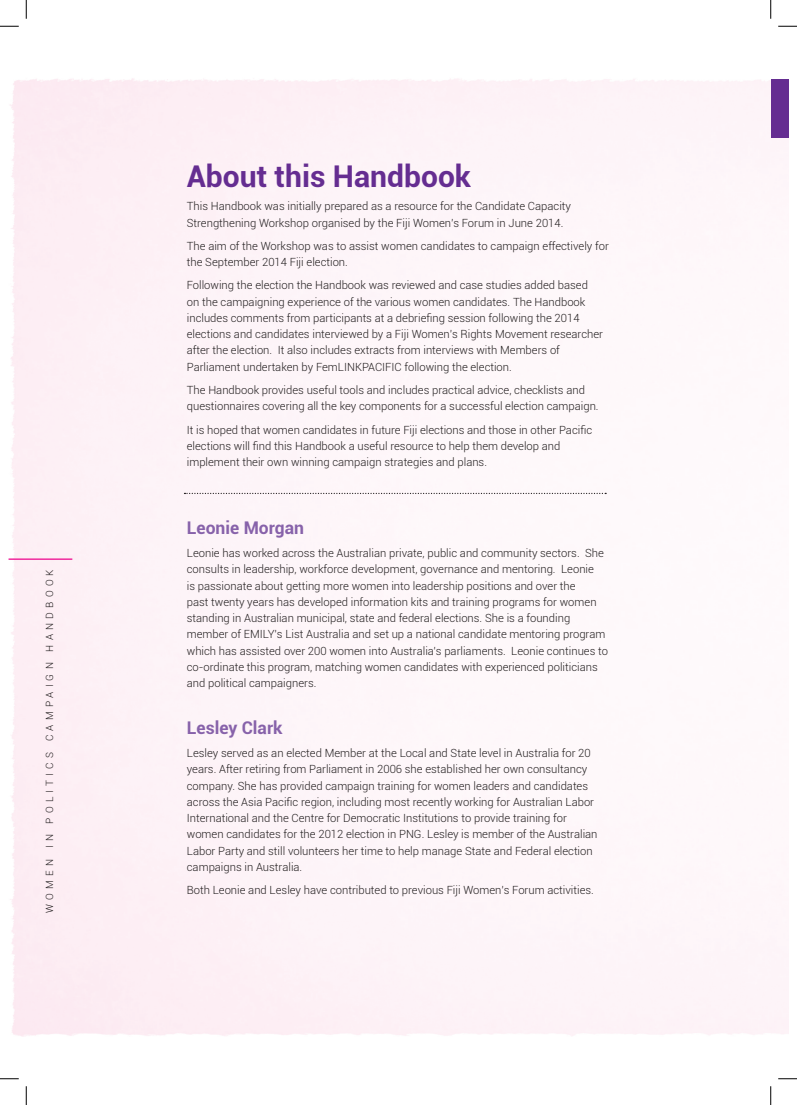
<style>
.page{position:relative;width:797px;height:1105px;background:#fff}
.page>*{position:absolute;margin:0;border:0;box-sizing:border-box;transform-origin:0 0}
.t1{font:700 30px "Roboto";color:#652d91}
.t2{font:700 17.5px "Roboto";color:#8762aa}
.t3{font:300 11.25px/16.2px "Roboto";color:#231f20}
.t4{font:300 10px "Roboto";letter-spacing:.42em;color:#231f20}
</style>
<div class="page">
<hr style="left:9px;top:558px;width:63px;height:2px;background:#ed028c">
<svg style="left:184px;top:493px;width:422px;height:1px"></svg>
<div style="left:770px;top:79px;width:18px;height:59px;background:#652d91"></div>
<svg style="left:0;top:25px;width:19px;height:2px"></svg>
<svg style="left:778px;top:25px;width:19px;height:2px"></svg>
<svg style="left:0;top:1078px;width:19px;height:1px"></svg>
<svg style="left:778px;top:1078px;width:19px;height:1px"></svg>
<svg style="left:25px;top:0;width:2px;height:19px"></svg>
<svg style="left:25px;top:1086px;width:2px;height:19px"></svg>
<svg style="left:770px;top:0;width:1px;height:19px"></svg>
<svg style="left:770px;top:1086px;width:1px;height:19px"></svg>
<p class="t4" style="left:43px;top:913px;width:345px;rotate:-90deg">Women in Politics C ampaign Handbook</p>
<h1 class="t1" style="left:187px;top:155px;width:286px">About this Handbook</h1>
<p class="t3" style="left:187px;top:198px;width:385px">This Handbook was initially prepared as a resource for the Candidate Capacity<br>Strengthening Workshop organised by the Fiji Women’s Forum in June 2014.</p>
<p class="t3" style="left:187px;top:237px;width:423px">The aim of the Workshop was to assist women candidates to campaign effectively for the September 2014 Fiji election.</p>
<p class="t3" style="left:187px;top:277px;width:418px">Following the election the Handbook was reviewed and case studies added based on the campaigning experience of the various women candidates. The Handbook includes comments from participants at a debriefing session following the 2014 elections and candidates interviewed by a Fiji Women’s Rights Movement researcher after the election. It also includes extracts from interviews with Members of Parliament undertaken by FemLINK</p>
<p class="t3" style="left:187px;top:355px;width:399px;line-height:23.4px;text-indent:175px">PACI FIC following the election.<br>The Handbook provides useful tools and includes practical advice, checklists and</p>
<p class="t3" style="left:187px;top:394px;width:413px;line-height:23.4px">questionnaires covering all the key components for a successful election campaign.<br>It is hoped that women candidates in future Fiji elections and those in other Pacific</p>
<p class="t3" style="left:187px;top:437px;width:375px">elections will find this Handbook a useful resource to help them develop and implement their own winning campaign strategies and plans.</p>
<h2 class="t2" style="left:187px;top:515px;width:119px">Leonie Morgan</h2>
<p class="t3" style="left:187px;top:545px;width:419px">Leonie has worked across the Australian private, public and community sectors. She consults in leadership, workforce development, governance and mentoring. Leonie is passionate about getting more women into leadership positions and over the<br>past twenty years has developed information kits and training programs for women standing in Australian municipal, state and federal elections. She is a founding member of EMIL</p>
<p class="t3" style="left:187px;top:626px;width:423px;text-indent:81px">Y’s List Australia and set up a national candidate mentoring program which has assisted over 200 women into Australia’s parliaments. Leonie continues to co-ordinate this program, matching women candidates with experienced politicians and political campaigners.</p>
<h2 class="t2" style="left:187px;top:715px;width:97px">Lesley Clark</h2>
<p class="t3" style="left:187px;top:745px;width:412px">Lesley served as an elected M ember at the Local and State level in Australia for 20 years. After retiring from Parliament in 2006 she established her own consultancy company. She has provided campaign training for women leaders and candidates across the Asia Pacific region, including most recently working for Australian Labor I nternational and the Centre for Democratic I nstitutions to provide training for women candidates for the 2012 election in PNG . Lesley is member of the Australian Labor Party and still volunteers her time to help manage State and Federal election campaigns in Australia.</p>
<p class="t3" style="left:187px;top:882px;width:408px">Both Leonie and Lesley have contributed to previous Fiji Women’s Forum activities.</p>
</div>
